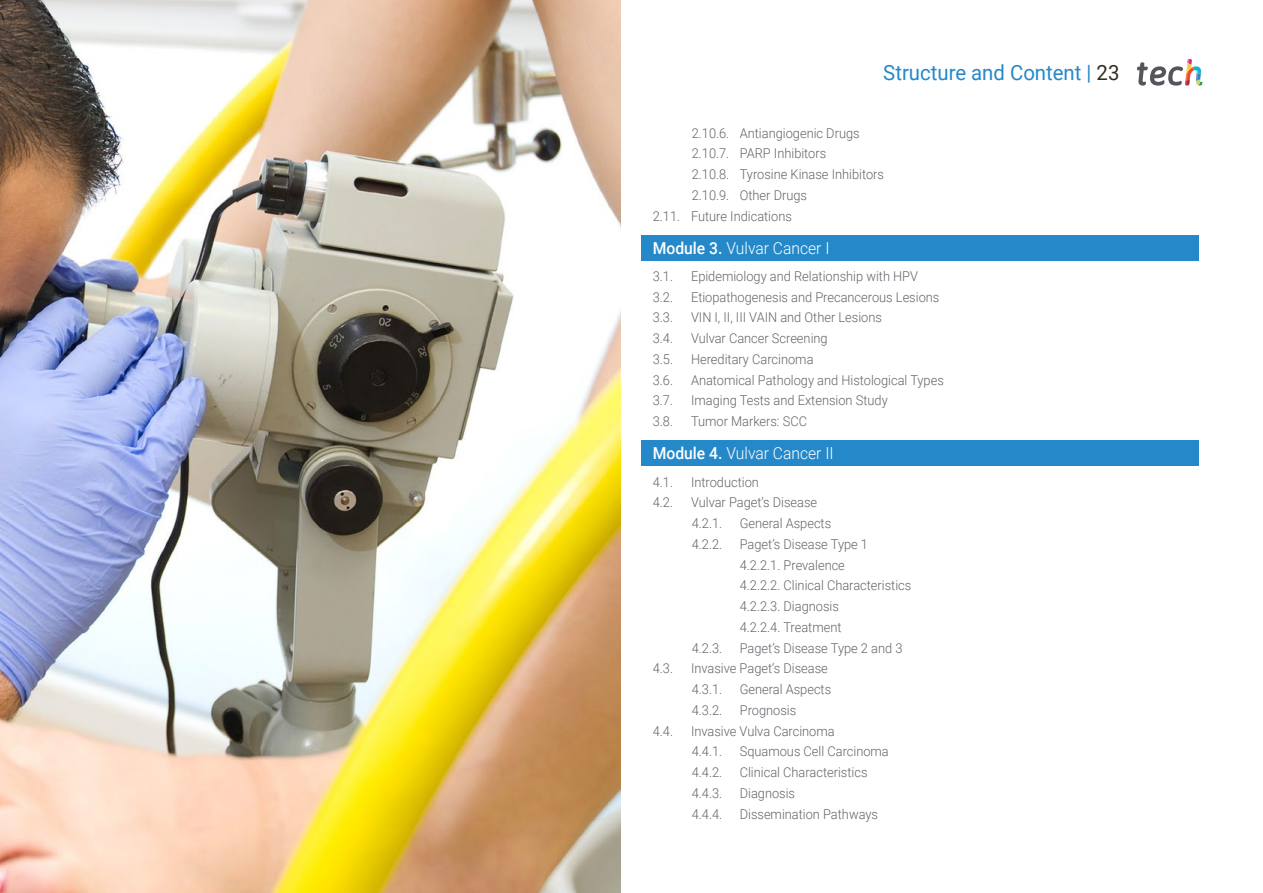
<style>
.page{position:relative;width:1263px;height:893px;background:#fff}
.page>*{position:absolute;margin:0;border:0;box-sizing:border-box;transform-origin:0 0}
.t1{font:21px "Roboto";color:#2488c9}
.t2{font:300 16.5px "Roboto";color:#fff;scale:.95 1}
.t3{font:300 13.5px/20.7px "Roboto";color:#61646a;scale:.95 1}
.s1{color:#312e20}
.s2{font-weight:500}
</style>
<div class="page">
<img style="left:0;top:0;width:621px;height:893px">
<div style="left:642px;top:235px;width:557px;height:25px;background:#2488c9"></div>
<div style="left:642px;top:441px;width:557px;height:25px;background:#2488c9"></div>
<svg style="left:1137px;top:59px;width:65px;height:27px"></svg>
<h1 class="t1" style="left:883px;top:57px;width:238px">Structure and Content | <span class="s1">23</span></h1>
<p class="t3" style="left:692px;top:122px;width:178px">2.10.6. Antiangiogenic Drugs</p>
<p class="t3" style="left:692px;top:143px;width:143px">2.10.7. PARP Inhibitors</p>
<p class="t3" style="left:692px;top:164px;width:204px">2.10.8. Tyrosine Kinase Inhibitors</p>
<p class="t3" style="left:692px;top:184px;width:123px">2.10.9. Other Drugs</p>
<p class="t3" style="left:653px;top:205px;width:148px">2.11. Future Indications</p>
<p class="t2" style="left:653px;top:236px;width:188px"><span class="s2">Module 3.</span> Vulvar Cancer I</p>
<p class="t3" style="left:653px;top:265px;width:23px">3.1.</p>
<p class="t3" style="left:691px;top:265px;width:241px">Epidemiology and Relationship with HPV</p>
<p class="t3" style="left:653px;top:286px;width:23px">3.2.</p>
<p class="t3" style="left:691px;top:286px;width:263px">Etiopathogenesis and Precancerous Lesions</p>
<p class="t3" style="left:653px;top:307px;width:23px">3.3.</p>
<p class="t3" style="left:691px;top:307px;width:202px">VIN I, II, III VAIN and Other Lesions</p>
<p class="t3" style="left:653px;top:328px;width:23px">3.4.</p>
<p class="t3" style="left:691px;top:328px;width:145px">Vulvar Cancer Screening</p>
<p class="t3" style="left:653px;top:348px;width:23px">3.5.</p>
<p class="t3" style="left:691px;top:348px;width:130px">Hereditary Carcinoma</p>
<p class="t3" style="left:653px;top:369px;width:23px">3.6.</p>
<p class="t3" style="left:691px;top:369px;width:268px">Anatomical Pathology and Histological Types</p>
<p class="t3" style="left:653px;top:390px;width:23px">3.7.</p>
<p class="t3" style="left:691px;top:390px;width:209px">Imaging Tests and Extension Study</p>
<p class="t3" style="left:653px;top:411px;width:23px">3.8.</p>
<p class="t3" style="left:691px;top:411px;width:124px">Tumor Markers: SCC</p>
<p class="t2" style="left:653px;top:442px;width:192px"><span class="s2">Module 4.</span> Vulvar Cancer II</p>
<p class="t3" style="left:653px;top:471px;width:23px">4.1.</p>
<p class="t3" style="left:691px;top:471px;width:73px">Introduction</p>
<p class="t3" style="left:653px;top:492px;width:23px">4.2.</p>
<p class="t3" style="left:691px;top:492px;width:134px">Vulvar Paget’s Disease<br>4.2.1.</p>
<p class="t3" style="left:740px;top:512px;width:98px">General Aspects</p>
<p class="t3" style="left:692px;top:533px;width:34px">4.2.2.</p>
<p class="t3" style="left:740px;top:533px;width:182px">Paget’s Disease Type 1<br>4.2.2.1. Prevalence<br>4.2.2.2. Clinical Characteristics<br>4.2.2.3. Diagnosis<br>4.2.2.4. Treatment</p>
<p class="t3" style="left:692px;top:637px;width:34px">4.2.3.</p>
<p class="t3" style="left:740px;top:637px;width:173px">Paget’s Disease Type 2 and 3</p>
<p class="t3" style="left:653px;top:658px;width:23px">4.3.</p>
<p class="t3" style="left:691px;top:658px;width:145px">Invasive Paget’s Disease<br>4.3.1.</p>
<p class="t3" style="left:740px;top:678px;width:98px">General Aspects</p>
<p class="t3" style="left:692px;top:699px;width:34px">4.3.2.</p>
<p class="t3" style="left:740px;top:699px;width:61px">Prognosis</p>
<p class="t3" style="left:653px;top:720px;width:23px">4.4.</p>
<p class="t3" style="left:691px;top:720px;width:153px">Invasive Vulva Carcinoma<br>4.4.1.</p>
<p class="t3" style="left:740px;top:741px;width:158px">Squamous Cell Carcinoma</p>
<p class="t3" style="left:692px;top:761px;width:34px">4.4.2.</p>
<p class="t3" style="left:740px;top:761px;width:136px">Clinical Characteristics</p>
<p class="t3" style="left:692px;top:782px;width:34px">4.4.3.</p>
<p class="t3" style="left:740px;top:782px;width:60px">Diagnosis</p>
<p class="t3" style="left:692px;top:803px;width:34px">4.4.4.</p>
<p class="t3" style="left:740px;top:803px;width:147px">Dissemination Pathways</p>
</div>
